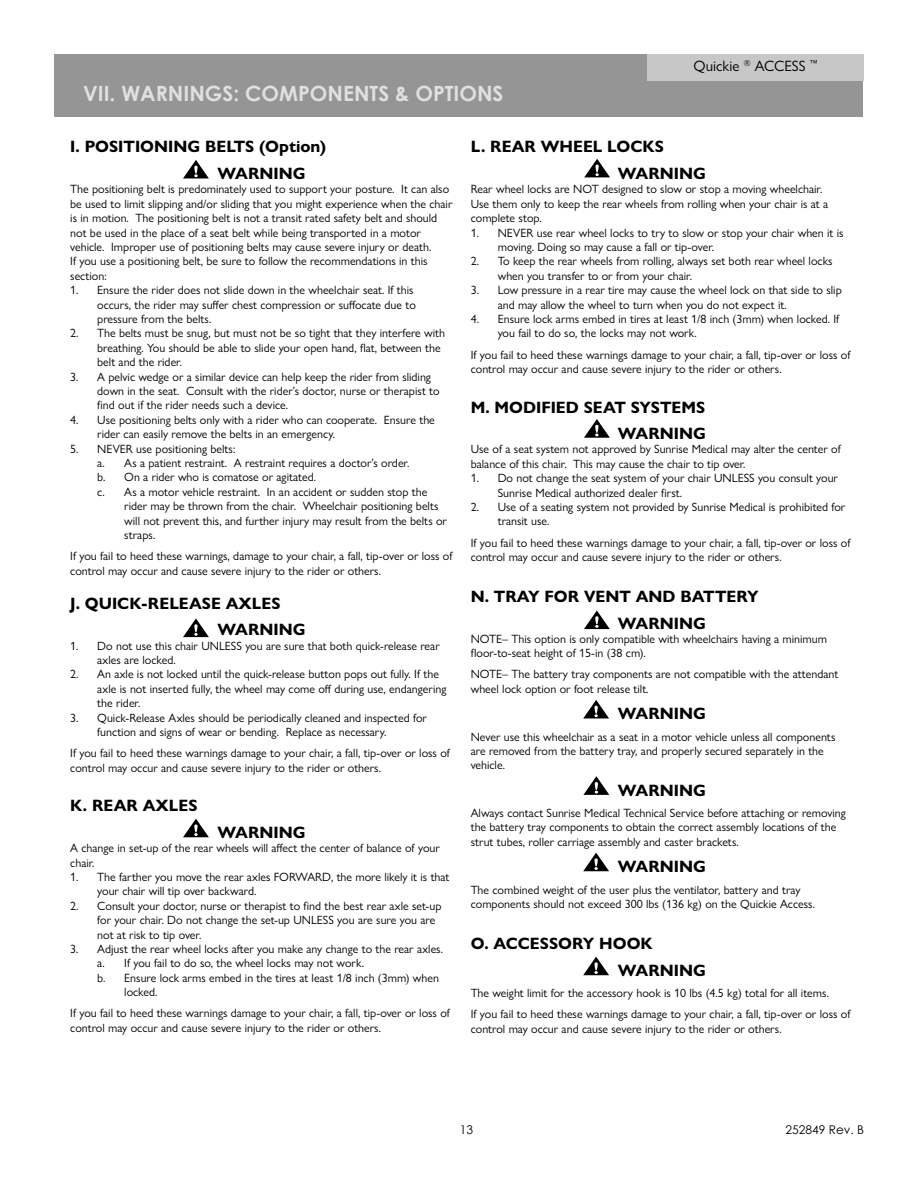
<style>
.page{position:relative;width:918px;height:1188px;background:#fff}
.page>*{position:absolute;margin:0;border:0;box-sizing:border-box;transform-origin:0 0}
.t1{font:700 21px "Century Gothic";color:#e0e0e0}
.t2{font:700 16.5px/26.5px "Gill Sans Nova";color:#000}
.t3{font:15px "Gill Sans Nova";color:#000}
.t4{font:12px/14.4px "Gill Sans Nova";color:#000}
.t5{font:12px "Century Gothic";color:#000}
</style>
<div class="page">
<div style="left:54px;top:54px;width:809px;height:63px;background:#959595"></div>
<div style="left:647px;top:54px;width:217px;height:26px;background:#c7c7c7"></div>
<svg style="left:183px;top:160px;width:26px;height:18px"></svg>
<svg style="left:183px;top:618px;width:26px;height:19px"></svg>
<svg style="left:584px;top:159px;width:26px;height:18px"></svg>
<svg style="left:584px;top:419px;width:26px;height:19px"></svg>
<svg style="left:584px;top:610px;width:26px;height:19px"></svg>
<svg style="left:183px;top:819px;width:26px;height:18px"></svg>
<svg style="left:583px;top:700px;width:26px;height:18px"></svg>
<svg style="left:583px;top:776px;width:26px;height:19px"></svg>
<svg style="left:583px;top:853px;width:26px;height:18px"></svg>
<svg style="left:583px;top:957px;width:26px;height:18px"></svg>
<p class="t3" style="left:694px;top:61px;width:126px">Quickie <sup>®</sup> ACCESS <sup>™</sup></p>
<h1 class="t1" style="left:83px;top:84px;width:422px">VII. WARNINGS: COMPONENTS &amp; OPTIONS</h1>
<h2 class="t2" style="left:217px;top:135px;width:110px;text-indent:-147px">I. POSITIONING BELTS (Option)<br>WARNING</h2>
<p class="t4" style="left:70px;top:183px;width:384px">The positioning belt is predominately used to support your posture. It can also be used to limit slipping and/or sliding that you might experience when the chair is in motion. The positioning belt is not a transit rated safety belt and should not be used in the place of a seat belt while being transported in a motor vehicle. Improper use of positioning belts may cause severe injury or death.<br>If you use a positioning belt, be sure to follow the recommendations in this section:</p>
<p class="t4" style="left:97px;top:284px;width:320px;text-indent:-27px">1. Ensure the rider does not slide down in the wheelchair seat. If this occurs, the rider may suffer chest compression or suffocate due to pressure from the belts.</p>
<p class="t4" style="left:97px;top:327px;width:349px;text-indent:-27px">2. The belts must be snug, but must not be so tight that they interfere with breathing. You should be able to slide your open hand, flat, between the belt and the rider.</p>
<p class="t4" style="left:97px;top:371px;width:344px;text-indent:-27px">3. A pelvic wedge or a similar device can help keep the rider from sliding down in the seat. Consult with the rider’s doctor, nurse or therapist to find out if the rider needs such a device.</p>
<p class="t4" style="left:97px;top:414px;width:339px;text-indent:-27px">4. Use positioning belts only with a rider who can cooperate. Ensure the rider can easily remove the belts in an emergency.</p>
<p class="t4" style="left:70px;top:443px;width:167px">5. NEVER use positioning belts:</p>
<p class="t4" style="left:97px;top:457px;width:314px">a. As a patient restraint. A restraint requires a doctor’s order.</p>
<p class="t4" style="left:97px;top:471px;width:220px">b. On a rider who is comatose or agitated.</p>
<p class="t4" style="left:97px;top:486px;width:332px">c. As a motor vehicle restraint. In an accident or sudden stop the</p>
<p class="t4" style="left:124px;top:500px;width:316px">rider may be thrown from the chair. Wheelchair positioning belts</p>
<p class="t4" style="left:124px;top:515px;width:324px">will not prevent this, and further injury may result from the belts or</p>
<p class="t4" style="left:124px;top:529px;width:33px">straps.</p>
<p class="t4" style="left:70px;top:550px;width:384px">If you fail to heed these warnings, damage to your chair, a fall, tip-over or loss of control may occur and cause severe injury to the rider or others.</p>
<h2 class="t2" style="left:217px;top:592px;width:90px;text-indent:-147px">J. QUICK-RELEASE AXLES<br>WARNING</h2>
<p class="t4" style="left:97px;top:640px;width:344px;text-indent:-27px">1. Do not use this chair UNLESS you are sure that both quick-release rear axles are locked.</p>
<p class="t4" style="left:97px;top:669px;width:351px;text-indent:-27px">2. An axle is not locked until the quick-release button pops out fully. If the axle is not inserted fully, the wheel may come off during use, endangering the rider.</p>
<p class="t4" style="left:97px;top:712px;width:331px;text-indent:-27px">3. Quick-Release Axles should be periodically cleaned and inspected for function and signs of wear or bending. Replace as necessary.</p>
<p class="t4" style="left:70px;top:747px;width:381px">If you fail to heed these warnings damage to your chair, a fall, tip-over or loss of control may occur and cause severe injury to the rider or others.</p>
<h2 class="t2" style="left:70px;top:794px;width:129px">K. REAR AXLES</h2>
<h2 class="t2" style="left:217px;top:821px;width:90px">WARNING</h2>
<p class="t4" style="left:70px;top:842px;width:371px">A change in set-up of the rear wheels will affect the center of balance of your chair.</p>
<p class="t4" style="left:97px;top:871px;width:354px;text-indent:-27px">1. The farther you move the rear axles FORWARD, the more likely it is that your chair will tip over backward.</p>
<p class="t4" style="left:97px;top:900px;width:346px;text-indent:-27px">2. Consult your doctor, nurse or therapist to find the best rear axle set-up for your chair. Do not change the set-up UNLESS you are sure you are not at risk to tip over.</p>
<p class="t4" style="left:70px;top:943px;width:374px">3. Adjust the rear wheel locks after you make any change to the rear axles.</p>
<p class="t4" style="left:97px;top:957px;width:268px">a. If you fail to do so, the wheel locks may not work.</p>
<p class="t4" style="left:97px;top:972px;width:343px">b. Ensure lock arms embed in the tires at least 1/8 inch (3mm) when</p>
<p class="t4" style="left:124px;top:986px;width:35px">locked.</p>
<p class="t4" style="left:70px;top:1007px;width:381px">If you fail to heed these warnings damage to your chair, a fall, tip-over or loss of control may occur and cause severe injury to the rider or others.</p>
<h2 class="t2" style="left:618px;top:135px;width:90px;text-indent:-147px">L. REAR WHEEL LOCKS<br>WARNING</h2>
<p class="t4" style="left:471px;top:183px;width:359px">Rear wheel locks are NOT designed to slow or stop a moving wheelchair.<br>Use them only to keep the rear wheels from rolling when your chair is at a complete stop.</p>
<p class="t4" style="left:498px;top:227px;width:347px;text-indent:-27px">1. NEVER use rear wheel locks to try to slow or stop your chair when it is moving. Doing so may cause a fall or tip-over.</p>
<p class="t4" style="left:498px;top:255px;width:336px;text-indent:-27px">2. To keep the rear wheels from rolling, always set both rear wheel locks when you transfer to or from your chair.</p>
<p class="t4" style="left:498px;top:284px;width:346px;text-indent:-27px">3. Low pressure in a rear tire may cause the wheel lock on that side to slip and may allow the wheel to turn when you do not expect it.</p>
<p class="t4" style="left:498px;top:313px;width:343px;text-indent:-27px">4. Ensure lock arms embed in tires at least 1/8 inch (3mm) when locked. If you fail to do so, the locks may not work.</p>
<p class="t4" style="left:471px;top:349px;width:381px">If you fail to heed these warnings damage to your chair, a fall, tip-over or loss of control may occur and cause severe injury to the rider or others.</p>
<h2 class="t2" style="left:471px;top:395px;width:237px;text-align:right">M. MODIFIED SEAT SYSTEMS<br>WARNING</h2>
<p class="t4" style="left:471px;top:444px;width:372px">Use of a seat system not approved by Sunrise Medical may alter the center of balance of this chair. This may cause the chair to tip over.</p>
<p class="t4" style="left:498px;top:472px;width:342px;text-indent:-27px">1. Do not change the seat system of your chair UNLESS you consult your<br>Sunrise Medical authorized dealer first.</p>
<p class="t4" style="left:498px;top:501px;width:349px;text-indent:-27px">2. Use of a seating system not provided by Sunrise Medical is prohibited for transit use.</p>
<p class="t4" style="left:471px;top:537px;width:381px">If you fail to heed these warnings damage to your chair, a fall, tip-over or loss of control may occur and cause severe injury to the rider or others.</p>
<h2 class="t2" style="left:618px;top:585px;width:142px;text-indent:-147px">N. TRAY FOR VENT AND BATTERY<br>WARNING</h2>
<p class="t4" style="left:471px;top:633px;width:358px">NOTE– This option is only compatible with wheelchairs having a minimum floor-to-seat height of 15-in (38 cm).</p>
<p class="t4" style="left:471px;top:669px;width:369px">NOTE– The battery tray components are not compatible with the attendant wheel lock option or foot release tilt.</p>
<h2 class="t2" style="left:618px;top:702px;width:90px">WARNING</h2>
<p class="t4" style="left:471px;top:731px;width:366px">Never use this wheelchair as a seat in a motor vehicle unless all components are removed from the battery tray, and properly secured separately in the vehicle.</p>
<h2 class="t2" style="left:618px;top:779px;width:90px">WARNING</h2>
<p class="t4" style="left:471px;top:807px;width:377px">Always contact Sunrise Medical Technical Service before attaching or removing the battery tray components to obtain the correct assembly locations of the strut tubes, roller carriage assembly and caster brackets.</p>
<h2 class="t2" style="left:618px;top:855px;width:90px">WARNING</h2>
<p class="t4" style="left:471px;top:884px;width:346px">The combined weight of the user plus the ventilator, battery and tray components should not exceed 300 lbs (136 kg) on the Quickie Access.</p>
<h2 class="t2" style="left:618px;top:932px;width:90px;text-indent:-147px">O. ACCESSORY HOOK<br>WARNING</h2>
<p class="t4" style="left:471px;top:984px;width:381px;line-height:21.1px">The weight limit for the accessory hook is 10 lbs (4.5 kg) total for all items.<br>If you fail to heed these warnings damage to your chair, a fall, tip-over or loss of</p>
<p class="t4" style="left:471px;top:1023px;width:312px">control may occur and cause severe injury to the rider or others.</p>
<p class="t5" style="left:460px;top:1124px;width:15px">13</p>
<p class="t5" style="left:786px;top:1124px;width:80px">252849 Rev. B</p>
</div>
